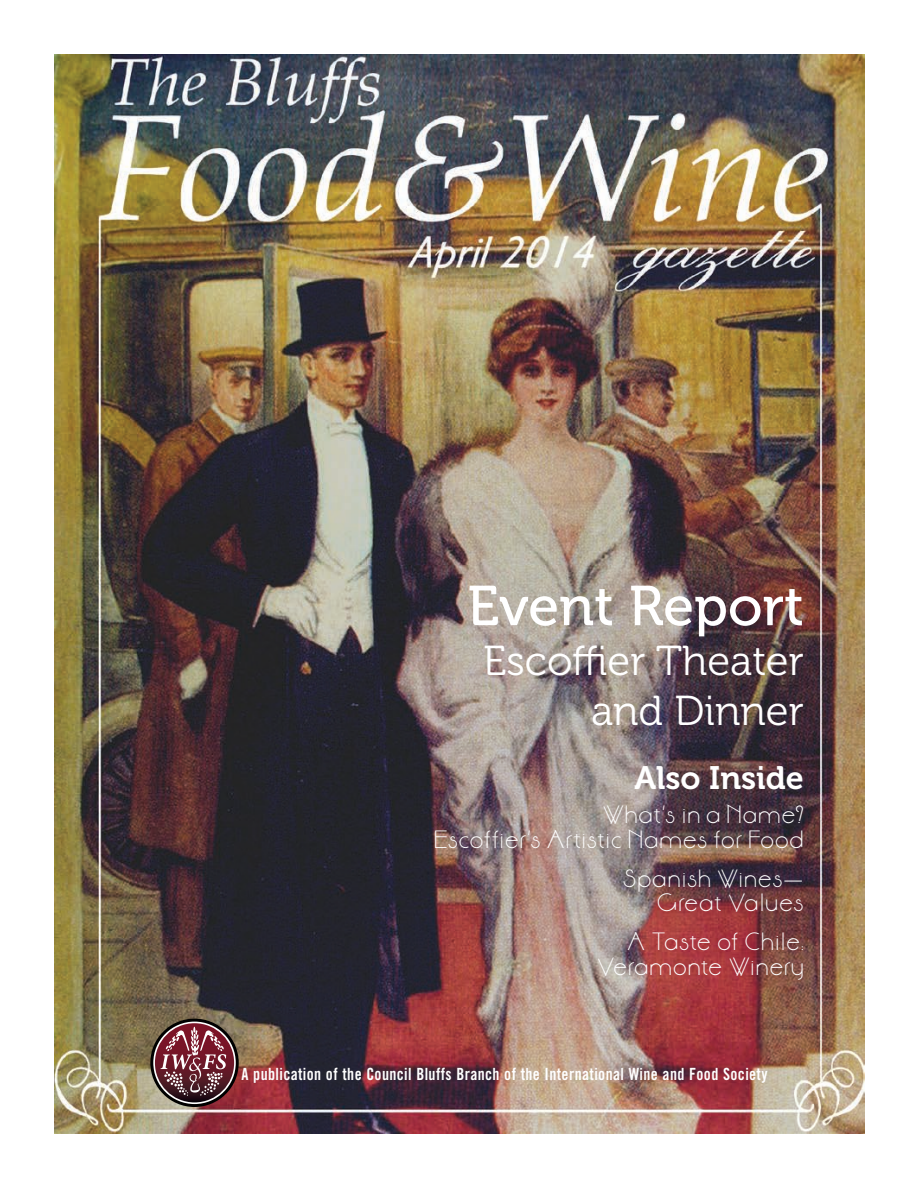
<style>
.page{position:relative;width:918px;height:1188px;background:#fff}
.page>*{position:absolute;margin:0;border:0;box-sizing:border-box;transform-origin:0 0}
.t1{font:55.95px "Museo 500";color:#fff}
.t2{font:41.7px/50.1px "Museo 300";color:#fff;text-align:right}
.t3{font:32.25px "Museo 700";color:#fff}
.Body{font:22.2px/24.6px "Aase Font";letter-spacing:.01em;color:#fff;text-align:right}
.Masthead_-_Fine_Prin{font:16.8px "Trade Gothic Bold Cond Twenty";letter-spacing:.025em;color:#fff;scale:.94 1}
</style>
<div class="page">
<img style="left:54px;top:54px;width:810px;height:1080px">
<svg style="left:150px;top:1019px;width:89px;height:88px"></svg>
<svg style="left:153px;top:1022px;width:83px;height:82px"></svg>
<svg style="left:155px;top:1023px;width:79px;height:79px"></svg>
<svg style="left:161px;top:1027px;width:65px;height:69px;background:#864d58"></svg>
<p class="t1" style="left:467px;top:575px;width:338px">Event Report</p>
<p class="t2" style="left:483px;top:637px;width:322px">Escoffier Theater and Dinner</p>
<p class="t3" style="left:634px;top:760px;width:171px">Also Inside</p>
<p class="Body" style="left:434px;top:803px;width:372px">What’s in a Name?<br>Escoffier’s Artistic Names for Food</p>
<p class="Body" style="left:623px;top:866px;width:183px">Spanish Wines—<br>Great Values</p>
<p class="Body" style="left:597px;top:930px;width:209px">A Taste of Chile:<br>Veramonte Winery</p>
<p class="Masthead_-_Fine_Prin" style="left:242px;top:1064px;width:561px">A publication of the Council Bluffs Branch of the International Wine and Food Society</p>
</div>
